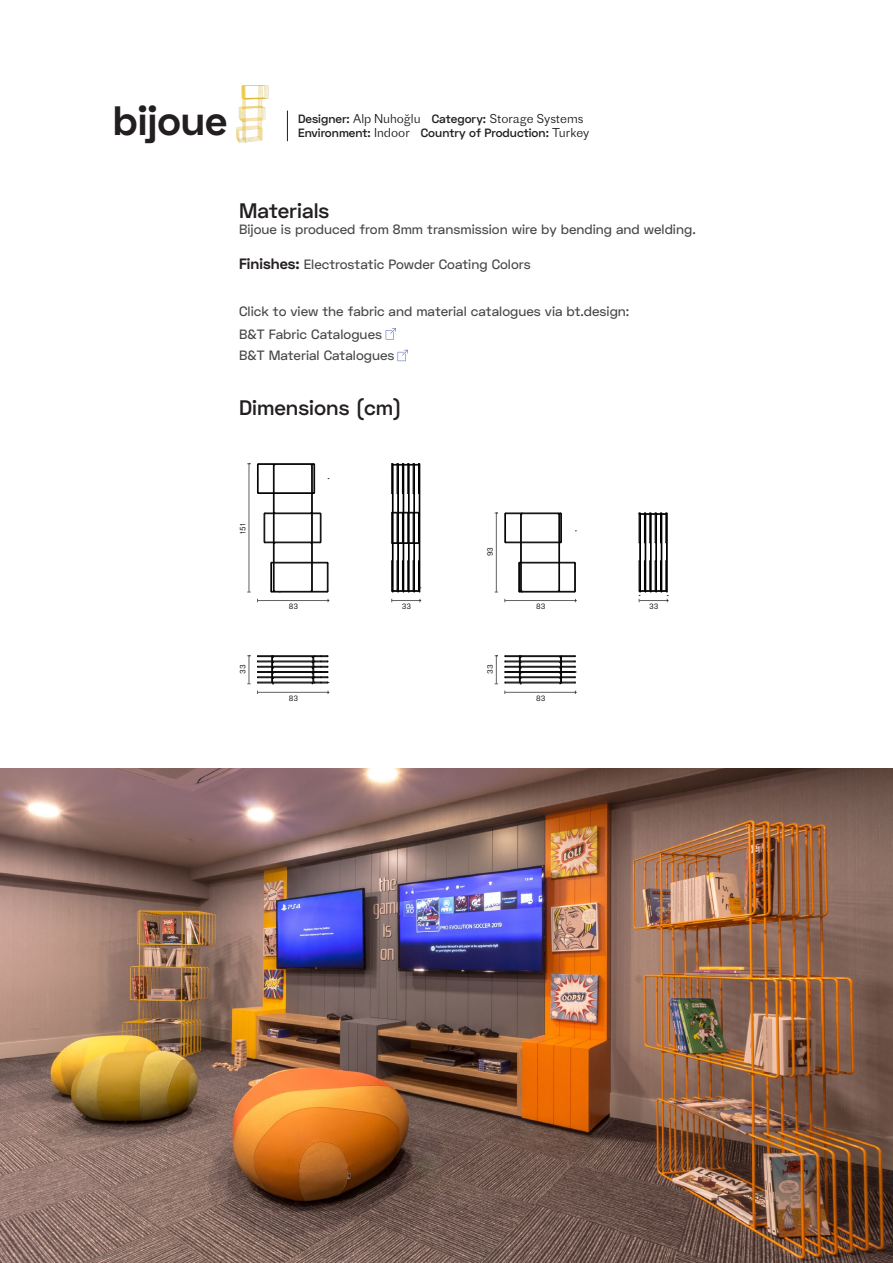
<style>
.page{position:relative;width:893px;height:1263px;background:#fff}
.page>*{position:absolute;margin:0;border:0;box-sizing:border-box;transform-origin:0 0}
.t1{font:700 40.95px "Space Grotesk";color:#231f20}
.t2{font:600 21px "Space Grotesk";color:#231f20}
.t3{font:500 13.5px/22.5px "Space Grotesk";color:#464748}
.t4{font:600 12px "Space Grotesk";color:#231f20}
.t5{font:300 12px "Proto Grotesk";color:#231f20}
.t6{font:300 7.2px "Proto Grotesk";color:#000001}
.s1{font-family:"Space Grotesk";font-weight:600}
.s2{font-family:"Proto Grotesk";font-weight:300}
.s3{font-weight:700;font-size:15px;color:#231f20}
</style>
<div class="page">
<img style="left:0;top:769px;width:893px;height:494px">
<img style="left:236px;top:85px;width:52px;height:58px">
<hr style="left:258px;top:683px;width:70px;height:1px;background:#000001">
<hr style="left:258px;top:682px;width:70px;height:1px;background:#000001">
<hr style="left:258px;top:677px;width:70px;height:1px;background:#000001">
<hr style="left:258px;top:672px;width:70px;height:1px;background:#000001">
<hr style="left:258px;top:671px;width:70px;height:1px;background:#000001">
<hr style="left:258px;top:667px;width:70px;height:1px;background:#000001">
<hr style="left:258px;top:666px;width:70px;height:1px;background:#000001">
<hr style="left:258px;top:662px;width:70px;height:1px;background:#000001">
<hr style="left:258px;top:661px;width:70px;height:1px;background:#000001">
<hr style="left:258px;top:656px;width:70px;height:1px;background:#000001">
<hr style="left:258px;top:655px;width:70px;height:1px;background:#000001">
<hr style="left:272px;top:562px;width:55px;height:1px;background:#000001">
<hr style="left:272px;top:591px;width:55px;height:1px;background:#000001">
<hr style="left:272px;top:592px;width:55px;height:1px;background:#000001">
<hr style="left:272px;top:563px;width:55px;height:1px;background:#000001">
<div style="left:414px;top:464px;width:1px;height:128px;border:1px solid #000001"></div>
<div style="left:392px;top:464px;width:1px;height:128px;border:1px solid #000001"></div>
<div style="left:419px;top:464px;width:1px;height:128px;border:1px solid #000001"></div>
<svg style="left:327px;top:562px;width:2px;height:30px"></svg>
<hr style="left:391px;top:513px;width:1px;height:30px;background:#000001">
<hr style="left:413px;top:513px;width:1px;height:30px;background:#000001">
<hr style="left:418px;top:513px;width:1px;height:30px;background:#000001">
<hr style="left:391px;top:561px;width:1px;height:30px;background:#000001">
<hr style="left:413px;top:561px;width:1px;height:30px;background:#000001">
<hr style="left:418px;top:561px;width:1px;height:30px;background:#000001">
<div style="left:408px;top:464px;width:1px;height:128px;border:1px solid #000001"></div>
<hr style="left:407px;top:513px;width:1px;height:30px;background:#000001">
<hr style="left:407px;top:561px;width:1px;height:30px;background:#000001">
<div style="left:403px;top:464px;width:1px;height:128px;border:1px solid #000001"></div>
<hr style="left:402px;top:513px;width:1px;height:30px;background:#000001">
<hr style="left:402px;top:561px;width:1px;height:30px;background:#000001">
<div style="left:398px;top:464px;width:1px;height:128px;border:1px solid #000001"></div>
<hr style="left:397px;top:513px;width:1px;height:30px;background:#000001">
<svg style="left:392px;top:561px;width:23px;height:1px"></svg>
<hr style="left:397px;top:561px;width:1px;height:30px;background:#000001">
<svg style="left:391px;top:463px;width:28px;height:31px"></svg>
<svg style="left:392px;top:512px;width:27px;height:2px"></svg>
<svg style="left:392px;top:542px;width:27px;height:2px"></svg>
<hr style="left:520px;top:592px;width:54px;height:1px;background:#000001">
<hr style="left:520px;top:562px;width:54px;height:1px;background:#000001">
<svg style="left:574px;top:562px;width:2px;height:30px"></svg>
<hr style="left:520px;top:563px;width:54px;height:1px;background:#000001">
<hr style="left:520px;top:591px;width:54px;height:1px;background:#000001">
<hr style="left:639px;top:513px;width:1px;height:30px;background:#000001">
<hr style="left:660px;top:513px;width:1px;height:30px;background:#000001">
<div style="left:640px;top:513px;width:1px;height:79px;border:1px solid #000001"></div>
<div style="left:661px;top:513px;width:1px;height:79px;border:1px solid #000001"></div>
<div style="left:666px;top:513px;width:1px;height:79px;border:1px solid #000001"></div>
<hr style="left:639px;top:561px;width:1px;height:30px;background:#000001">
<hr style="left:660px;top:561px;width:1px;height:30px;background:#000001">
<hr style="left:666px;top:561px;width:1px;height:30px;background:#000001">
<hr style="left:655px;top:513px;width:1px;height:30px;background:#000001">
<div style="left:656px;top:513px;width:1px;height:79px;border:1px solid #000001"></div>
<hr style="left:655px;top:561px;width:1px;height:30px;background:#000001">
<hr style="left:649px;top:513px;width:1px;height:30px;background:#000001">
<div style="left:650px;top:513px;width:1px;height:79px;border:1px solid #000001"></div>
<hr style="left:649px;top:561px;width:1px;height:30px;background:#000001">
<hr style="left:644px;top:513px;width:1px;height:30px;background:#000001">
<div style="left:645px;top:513px;width:1px;height:79px;border:1px solid #000001"></div>
<svg style="left:639px;top:561px;width:27px;height:1px"></svg>
<hr style="left:644px;top:561px;width:1px;height:30px;background:#000001">
<svg style="left:639px;top:513px;width:28px;height:2px"></svg>
<svg style="left:312px;top:655px;width:9px;height:29px"></svg>
<hr style="left:505px;top:683px;width:70px;height:1px;background:#000001">
<hr style="left:505px;top:682px;width:70px;height:1px;background:#000001">
<hr style="left:505px;top:677px;width:70px;height:1px;background:#000001">
<hr style="left:505px;top:672px;width:70px;height:1px;background:#000001">
<hr style="left:505px;top:671px;width:70px;height:1px;background:#000001">
<hr style="left:505px;top:667px;width:70px;height:1px;background:#000001">
<hr style="left:505px;top:666px;width:70px;height:1px;background:#000001">
<hr style="left:505px;top:662px;width:70px;height:1px;background:#000001">
<hr style="left:505px;top:661px;width:70px;height:1px;background:#000001">
<hr style="left:505px;top:656px;width:70px;height:1px;background:#000001">
<hr style="left:505px;top:655px;width:70px;height:1px;background:#000001">
<svg style="left:560px;top:655px;width:2px;height:29px"></svg>
<hr style="left:249px;top:464px;width:1px;height:128px;background:#5d6262">
<hr style="left:496px;top:513px;width:1px;height:79px;background:#5d6262">
<hr style="left:257px;top:600px;width:71px;height:1px;background:#5d6262">
<hr style="left:257px;top:692px;width:71px;height:1px;background:#5d6262">
<hr style="left:505px;top:600px;width:70px;height:1px;background:#5d6262">
<hr style="left:505px;top:692px;width:70px;height:1px;background:#5d6262">
<svg style="left:271px;top:655px;width:3px;height:29px"></svg>
<svg style="left:247px;top:655px;width:4px;height:29px"></svg>
<svg style="left:392px;top:587px;width:29px;height:5px"></svg>
<svg style="left:391px;top:599px;width:30px;height:3px"></svg>
<svg style="left:639px;top:590px;width:29px;height:12px"></svg>
<svg style="left:519px;top:655px;width:2px;height:29px"></svg>
<svg style="left:495px;top:655px;width:3px;height:29px"></svg>
<svg style="left:257px;top:463px;width:64px;height:130px"></svg>
<svg style="left:257px;top:655px;width:1px;height:28px"></svg>
<svg style="left:327px;top:655px;width:2px;height:28px"></svg>
<svg style="left:504px;top:513px;width:58px;height:80px"></svg>
<svg style="left:504px;top:655px;width:2px;height:28px"></svg>
<svg style="left:575px;top:655px;width:1px;height:28px"></svg>
<svg style="left:386px;top:328px;width:10px;height:11px"></svg>
<svg style="left:398px;top:350px;width:10px;height:11px"></svg>
<h1 class="t1" style="left:113px;top:95px;width:116px">bijoue</h1>
<p class="t5" style="left:298px;top:110px;width:287px"><span class="s1">Designer:</span> Alp Nuhoğlu <span class="s1">Category:</span> Storage Systems</p>
<p class="t4" style="left:298px;top:125px;width:293px">Environment: <span class="s2">Indoor</span> Country of Production: <span class="s2">Turkey</span></p>
<h2 class="t2" style="left:239px;top:197px;width:92px">Materials</h2>
<p class="t3" style="left:239px;top:218px;width:458px">Bijoue is produced from 8mm transmission wire by bending and welding.</p>
<p class="t3" style="left:239px;top:253px;width:293px"><span class="s3">Finishes:</span> Electrostatic Powder Coating Colors</p>
<p class="t3" style="left:239px;top:300px;width:392px">Click to view the fabric and material catalogues via bt.design:<br>B&amp;T Fabric Catalogues</p>
<p class="t3" style="left:239px;top:344px;width:157px">B&amp;T Material Catalogues</p>
<h2 class="t2" style="left:239px;top:394px;width:164px">Dimensions (cm)</h2>
<p class="t6" style="left:238px;top:533px;width:11px;rotate:-90deg">151</p>
<p class="t6" style="left:238px;top:674px;width:11px;rotate:-90deg">33</p>
<p class="t6" style="left:289px;top:601px;width:11px">83</p>
<p class="t6" style="left:289px;top:693px;width:11px">83</p>
<p class="t6" style="left:485px;top:556px;width:11px;rotate:-90deg">93</p>
<p class="t6" style="left:402px;top:601px;width:11px">33</p>
<p class="t6" style="left:649px;top:601px;width:11px">33</p>
<p class="t6" style="left:536px;top:601px;width:11px">83</p>
<p class="t6" style="left:485px;top:674px;width:11px;rotate:-90deg">33</p>
<p class="t6" style="left:536px;top:693px;width:11px">83</p>
</div>
